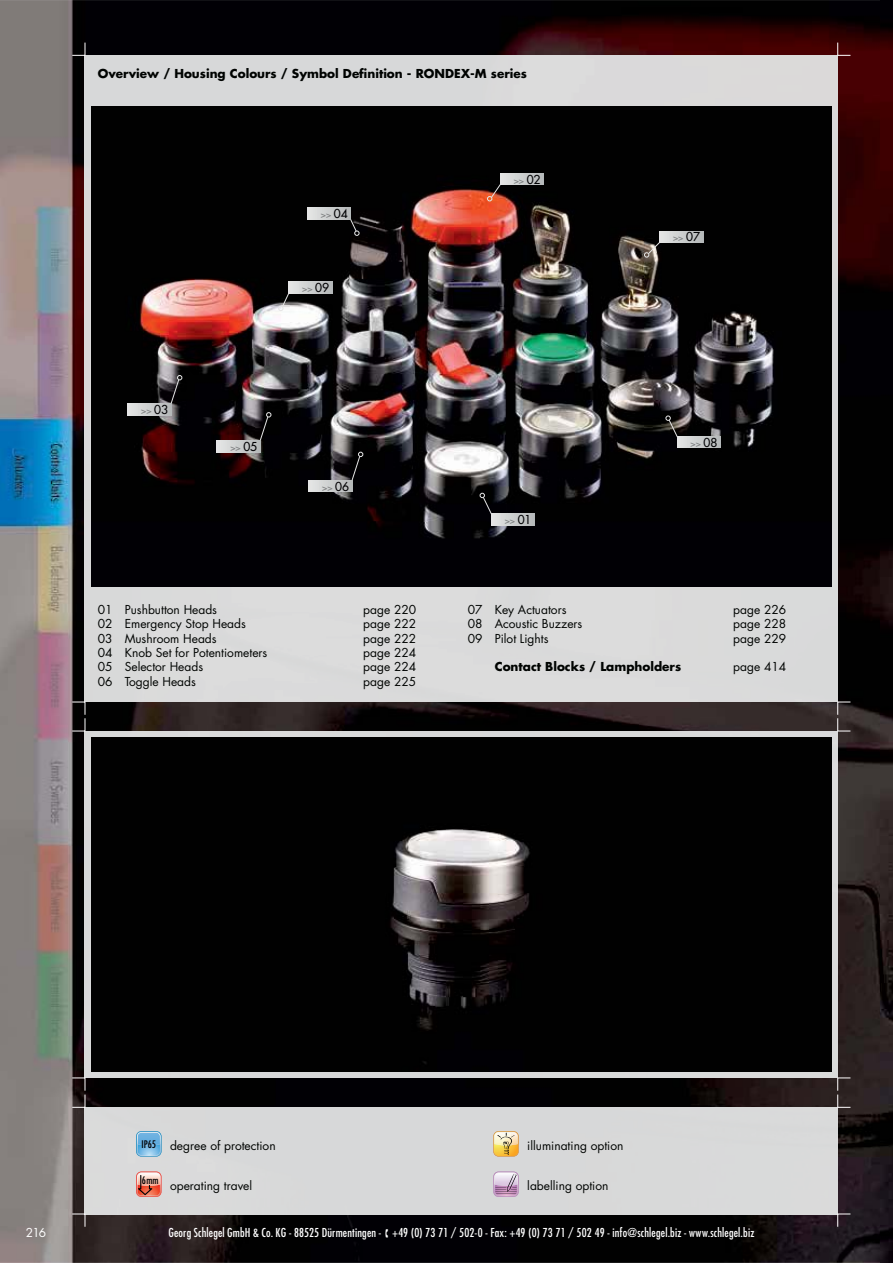
<style>
.page{position:relative;width:893px;height:1263px;background:#fff}
.page>*{position:absolute;margin:0;border:0;box-sizing:border-box;transform-origin:0 0}
.t1{font:12px "Futura Std";color:#000301}
.t2{font:condensed 12px "Futura Std";letter-spacing:.015em;color:#fff}
.t3{font:700 12px "Futura Std";color:#000301}
.t4{font:12px "Futura Std";color:#fff}
.t5{font:condensed 10.2px "Futura Std";color:#000002}
.t6{font:500 9px "Futura Std";color:#7a7c7d}
.s1{font-size:12px;color:#000002}
</style>
<div class="page">
<img style="left:0;top:0;width:880px;height:1263px">
<img style="left:880px;top:0;width:13px;height:1263px">
<div style="left:85px;top:56px;width:753px;height:646px;background:#dadada"></div>
<div style="left:85px;top:1108px;width:753px;height:106px;background:#d8d8d9"></div>
<img style="left:85px;top:731px;width:753px;height:347px">
<svg style="left:72px;top:1214px;width:14px;height:13px"></svg>
<svg style="left:837px;top:1214px;width:13px;height:13px"></svg>
<svg style="left:837px;top:43px;width:13px;height:13px"></svg>
<svg style="left:72px;top:43px;width:14px;height:13px"></svg>
<svg style="left:837px;top:702px;width:13px;height:29px"></svg>
<svg style="left:72px;top:702px;width:14px;height:29px"></svg>
<svg style="left:837px;top:1078px;width:13px;height:30px"></svg>
<svg style="left:72px;top:1078px;width:14px;height:30px"></svg>
<img style="left:91px;top:106px;width:740px;height:481px">
<svg style="left:491px;top:514px;width:44px;height:11px"></svg>
<svg style="left:480px;top:493px;width:13px;height:22px"></svg>
<svg style="left:487px;top:182px;width:15px;height:19px"></svg>
<svg style="left:351px;top:452px;width:12px;height:31px"></svg>
<svg style="left:677px;top:436px;width:43px;height:12px"></svg>
<svg style="left:665px;top:416px;width:13px;height:22px"></svg>
<svg style="left:659px;top:231px;width:44px;height:12px"></svg>
<svg style="left:644px;top:240px;width:18px;height:18px"></svg>
<svg style="left:309px;top:480px;width:43px;height:12px"></svg>
<svg style="left:259px;top:412px;width:12px;height:31px"></svg>
<svg style="left:217px;top:441px;width:43px;height:11px"></svg>
<svg style="left:170px;top:375px;width:12px;height:31px"></svg>
<svg style="left:128px;top:404px;width:43px;height:11px"></svg>
<svg style="left:500px;top:173px;width:44px;height:12px"></svg>
<svg style="left:278px;top:290px;width:13px;height:21px"></svg>
<svg style="left:289px;top:282px;width:43px;height:11px"></svg>
<svg style="left:349px;top:217px;width:10px;height:19px"></svg>
<svg style="left:307px;top:208px;width:44px;height:11px"></svg>
<div style="left:91px;top:738px;width:740px;height:334px;background:#010101"></div>
<svg style="left:136px;top:1131px;width:26px;height:26px"></svg>
<img style="left:137px;top:1144px;width:23px;height:12px">
<img style="left:138px;top:1144px;width:22px;height:2px">
<img style="left:137px;top:1132px;width:23px;height:12px">
<svg style="left:493px;top:1131px;width:26px;height:26px"></svg>
<svg style="left:136px;top:1171px;width:26px;height:26px"></svg>
<svg style="left:493px;top:1171px;width:26px;height:26px"></svg>
<p class="t3" style="left:98px;top:68px;width:431px">Overview / Housing Colours / Symbol Definition - RONDEX-M series</p>
<p class="t6" style="left:321px;top:210px;width:28px">&gt;&gt; <span class="s1">04</span></p>
<p class="t6" style="left:141px;top:406px;width:28px">&gt;&gt; <span class="s1">03</span></p>
<p class="t6" style="left:302px;top:284px;width:28px">&gt;&gt; <span class="s1">09</span></p>
<p class="t6" style="left:230px;top:443px;width:28px">&gt;&gt; <span class="s1">05</span></p>
<p class="t6" style="left:322px;top:482px;width:28px">&gt;&gt; <span class="s1">06</span></p>
<p class="t1" style="left:98px;top:604px;width:121px">01 Pushbutton Heads</p>
<p class="t1" style="left:363px;top:604px;width:54px">page 220</p>
<p class="t1" style="left:98px;top:618px;width:150px">02 Emergency Stop Heads</p>
<p class="t1" style="left:363px;top:618px;width:54px">page 222</p>
<p class="t1" style="left:98px;top:633px;width:120px">03 Mushroom Heads</p>
<p class="t1" style="left:363px;top:633px;width:54px">page 222</p>
<p class="t1" style="left:98px;top:647px;width:171px">04 Knob Set for Potentiometers</p>
<p class="t1" style="left:363px;top:647px;width:54px">page 224</p>
<p class="t1" style="left:98px;top:661px;width:107px">05 Selector Heads</p>
<p class="t1" style="left:363px;top:661px;width:54px">page 224</p>
<p class="t1" style="left:98px;top:676px;width:100px">06 Toggle Heads</p>
<p class="t1" style="left:363px;top:676px;width:54px">page 225</p>
<p class="t6" style="left:514px;top:175px;width:28px">&gt;&gt; <span class="s1">02</span></p>
<p class="t6" style="left:505px;top:516px;width:28px">&gt;&gt; <span class="s1">01</span></p>
<p class="t6" style="left:673px;top:233px;width:28px">&gt;&gt; <span class="s1">07</span></p>
<p class="t6" style="left:690px;top:438px;width:28px">&gt;&gt; <span class="s1">08</span></p>
<p class="t1" style="left:468px;top:604px;width:100px">07 Key Actuators</p>
<p class="t1" style="left:733px;top:604px;width:54px">page 226</p>
<p class="t1" style="left:468px;top:618px;width:116px">08 Acoustic Buzzers</p>
<p class="t1" style="left:733px;top:618px;width:54px">page 228</p>
<p class="t1" style="left:468px;top:633px;width:82px">09 Pilot Lights</p>
<p class="t1" style="left:733px;top:633px;width:54px">page 229</p>
<p class="t3" style="left:495px;top:661px;width:188px">Contact Blocks / Lampholders</p>
<p class="t1" style="left:733px;top:661px;width:54px">page 414</p>
<p class="t5" style="left:141px;top:1139px;width:16px">IP65</p>
<p class="t5" style="left:142px;top:1175px;width:18px">6 mm</p>
<p class="t1" style="left:170px;top:1139px;width:107px">degree of protection</p>
<p class="t1" style="left:527px;top:1139px;width:98px">illuminating option</p>
<p class="t1" style="left:170px;top:1180px;width:84px">operating travel</p>
<p class="t1" style="left:527px;top:1180px;width:83px">labelling option</p>
<p class="t4" style="left:26px;top:1227px;width:22px">216</p>
<p class="t2" style="left:168px;top:1226px;width:587px">Georg Schlegel GmbH &amp; Co. KG - 88525 Dürmentingen - ▪ +49 (0) 73 71 / 502-0 - Fax: +49 (0) 73 71 / 502 49 - info@schlegel.biz - www.schlegel.biz</p>
</div>
